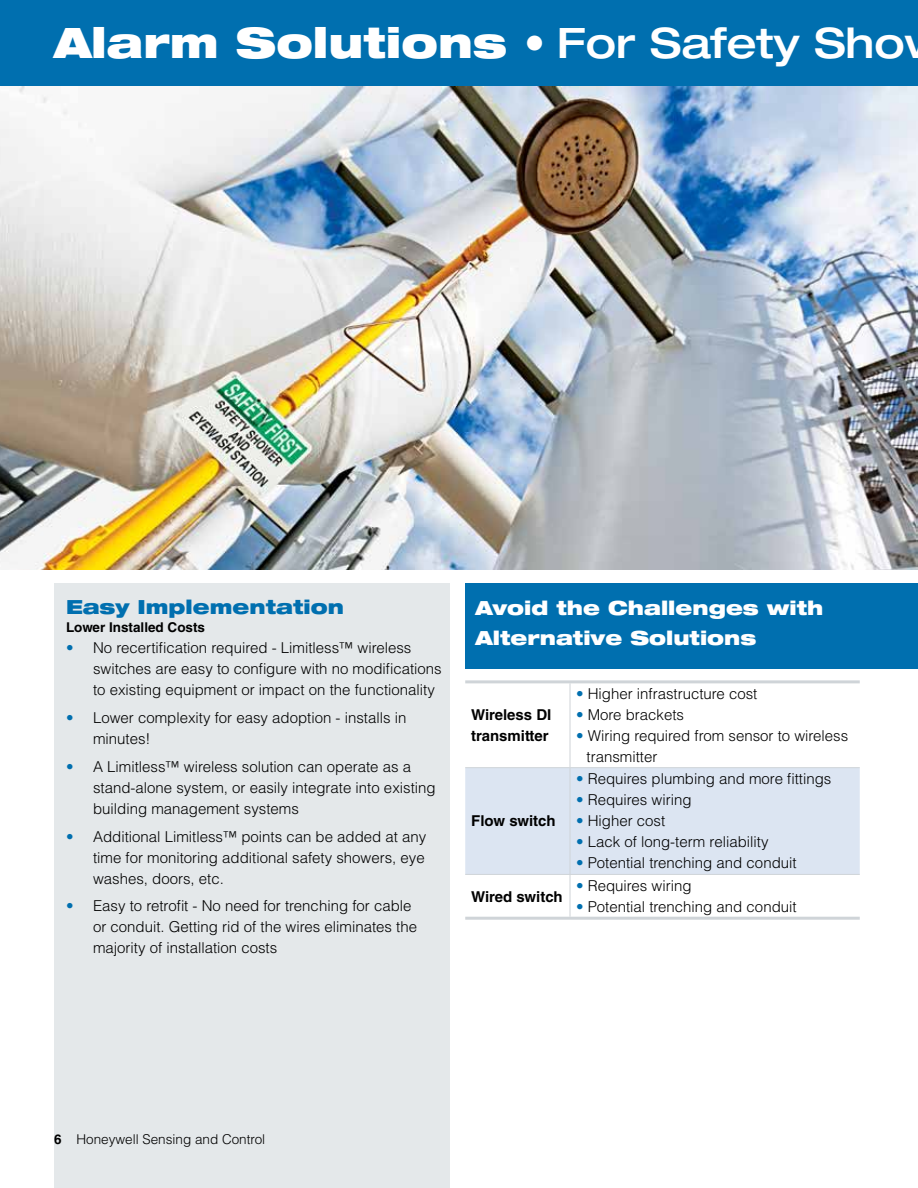
<style>
.page{position:relative;width:918px;height:1188px;background:#fff}
.page>*{position:absolute;margin:0;border:0;box-sizing:border-box;transform-origin:0 0}
.t1{font:900 expanded 42px "Helvetica Neue LT Std";color:#fff}
.t2{font:900 expanded 19.5px/30px "Helvetica Neue LT Std";color:#fff}
.t3{font:900 expanded 19.5px "Helvetica Neue LT Std";color:#006faf}
.t4{font:300 15px/21px "Helvetica LT Std";color:#000}
.t5{font:700 15px/21px "Helvetica LT Std";color:#000}
.t6{font:300 13.5px "Helvetica LT Std";color:#000}
.t7{font:700 13.5px "Helvetica LT Std";color:#000}
.s1{font-weight:500}
.s2{color:#006faf}
.s3{font-weight:700}
</style>
<div class="page">
<div style="left:465px;top:583px;width:453px;height:86px;background:#006faf"></div>
<div style="left:0;top:0;width:918px;height:87px;background:#006faf"></div>
<div style="left:54px;top:583px;width:395px;height:605px;background:#e4e8ea"></div>
<img style="left:0;top:87px;width:918px;height:482px">
<div style="left:465px;top:768px;width:395px;height:106px;background:#dce5f2"></div>
<hr style="left:570px;top:683px;width:1px;height:84px;background:#cfd4d8">
<hr style="left:465px;top:767px;width:105px;height:1px;background:#cfd4d8">
<hr style="left:570px;top:767px;width:290px;height:1px;background:#cfd4d8">
<hr style="left:570px;top:768px;width:1px;height:106px;background:#cfd4d8">
<hr style="left:465px;top:874px;width:105px;height:1px;background:#cfd4d8">
<hr style="left:570px;top:874px;width:290px;height:1px;background:#cfd4d8">
<hr style="left:570px;top:875px;width:1px;height:42px;background:#cfd4d8">
<hr style="left:465px;top:917px;width:105px;height:3px;background:#cfd4d8">
<hr style="left:570px;top:917px;width:290px;height:3px;background:#cfd4d8">
<hr style="left:465px;top:680px;width:105px;height:3px;background:#cfd4d8">
<hr style="left:570px;top:680px;width:290px;height:3px;background:#cfd4d8">
<h1 class="t1" style="left:54px;top:15px;width:852px">Alarm Solutions <span class="s1">• For Safety Sho</span></h1>
<h2 class="t3" style="left:66px;top:595px;width:279px">Easy Implementation</h2>
<p class="t7" style="left:66px;top:619px;width:141px">Lower Installed Costs</p>
<p class="t4" style="left:93px;top:637px;width:350px;text-indent:-27px"><span class="s2">•</span> No recertification required - Limitless™ wireless switches are easy to configure with no modifications to existing equipment or impact on the functionality</p>
<p class="t4" style="left:93px;top:707px;width:315px;text-indent:-27px"><span class="s2">•</span> Lower complexity for easy adoption - installs in minutes!</p>
<p class="t4" style="left:93px;top:756px;width:344px;text-indent:-27px"><span class="s2">•</span> A Limitless™ wireless solution can operate as a stand-alone system, or easily integrate into existing building management systems</p>
<p class="t4" style="left:93px;top:826px;width:335px;text-align:justify;text-indent:-27px"><span class="s2">•</span> Additional Limitless™ points can be added at any time for monitoring additional safety showers, eye washes, doors, etc.</p>
<p class="t4" style="left:93px;top:895px;width:326px;text-indent:-27px"><span class="s2">•</span> Easy to retrofit - No need for trenching for cable or conduit. Getting rid of the wires eliminates the majority of installation costs</p>
<h2 class="t2" style="left:476px;top:593px;width:349px">Avoid the Challenges with<br>Alternative Solutions</h2>
<p class="t5" style="left:471px;top:704px;width:82px">Wireless DI transmitter</p>
<p class="t5" style="left:471px;top:810px;width:86px">Flow switch</p>
<p class="t5" style="left:471px;top:886px;width:93px">Wired switch</p>
<p class="t4" style="left:576px;top:683px;width:183px"><span class="s2">•</span> Higher infrastructure cost</p>
<p class="t4" style="left:576px;top:704px;width:110px"><span class="s2">•</span> More brackets</p>
<p class="t4" style="left:587px;top:725px;width:263px;text-indent:-10px"><span class="s2">•</span> Wiring required from sensor to wireless transmitter</p>
<p class="t4" style="left:576px;top:768px;width:257px"><span class="s2">•</span> Requires plumbing and more fittings</p>
<p class="t4" style="left:576px;top:789px;width:117px"><span class="s2">•</span> Requires wiring</p>
<p class="t4" style="left:576px;top:810px;width:91px"><span class="s2">•</span> Higher cost</p>
<p class="t4" style="left:576px;top:831px;width:194px"><span class="s2">•</span> Lack of long-term reliability</p>
<p class="t4" style="left:576px;top:852px;width:222px"><span class="s2">•</span> Potential trenching and conduit</p>
<p class="t4" style="left:576px;top:875px;width:117px"><span class="s2">•</span> Requires wiring</p>
<p class="t4" style="left:576px;top:896px;width:222px"><span class="s2">•</span> Potential trenching and conduit</p>
<p class="t6" style="left:54px;top:1130px;width:213px"><span class="s3">6</span> Honeywell Sensing and Control</p>
</div>
